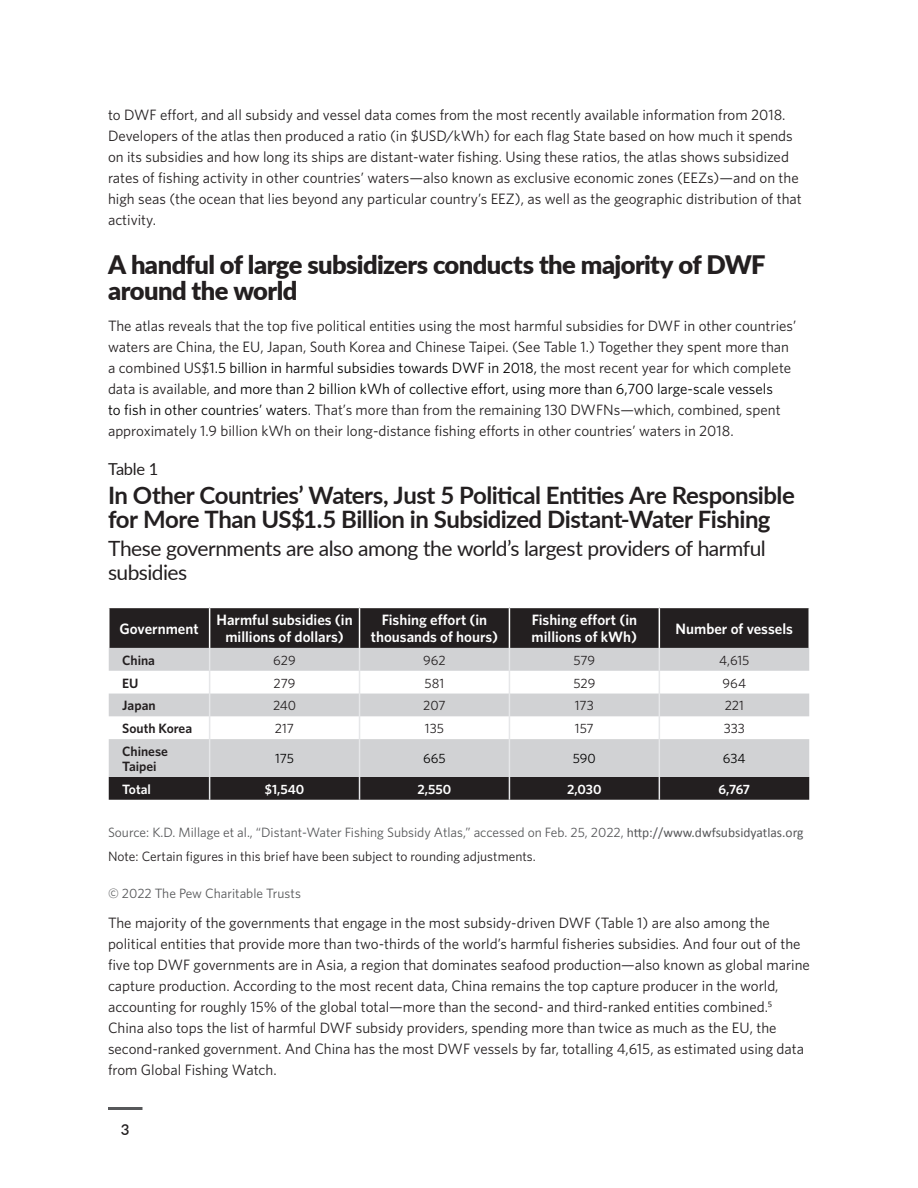
<style>
.page{position:relative;width:918px;height:1188px;background:#fff}
.page>*{position:absolute;margin:0;border:0;box-sizing:border-box;transform-origin:0 0}
.t1{font:900 25.5px/25.5px "Lato";letter-spacing:-.02em;color:#231f20}
.HED{font:700 24px/24px "Lato";letter-spacing:-.025em;color:#231f20}
.DEK{font:21px/24px "Lato";letter-spacing:-.025em;color:#231f20}
.Figure{font:16.5px "Lato";letter-spacing:-.02em;color:#231f20}
.Body{font:15px/21px "Whitney";color:#231f20}
.Table-H1_Top_Bar__ce{font:600 15px/16.5px "Whitney";color:#fff;text-align:center}
.t2{font:600 15px "Lato";color:#231f20}
.Source{font:13.5px "Whitney";color:#57585a}
.Note_text{font:13.5px "Whitney";color:#231f20}
.Table-Body{font:13.5px "Whitney";color:#231f20}
.Table-Left_column{font:600 13.5px/15px "Whitney";color:#231f20}
.Table-Body-2{font:600 13.5px "Whitney";color:#fff}
.Table-Body-3{font:13.5px "Whitney";color:#000}
.Table-Left_column-2{font:600 13.5px "Whitney";color:#fff}
.s1{color:#000}
.s2{font-family:"Calibri"}
</style>
<div class="page">
<hr style="left:108px;top:1107px;width:34px;height:3px;background:#57585a">
<div style="left:109px;top:608px;width:700px;height:192px;background:#231f20"></div>
<svg style="left:109px;top:648px;width:700px;height:129px;fill:#d1d2d4"></svg>
<hr style="left:108px;top:608px;width:2px;height:40px;background:#fff">
<hr style="left:808px;top:608px;width:2px;height:40px;background:#fff">
<hr style="left:209px;top:608px;width:1px;height:40px;background:#fff">
<hr style="left:359px;top:608px;width:1px;height:40px;background:#fff">
<hr style="left:509px;top:608px;width:1px;height:40px;background:#fff">
<hr style="left:659px;top:608px;width:1px;height:40px;background:#fff">
<svg style="left:209px;top:648px;width:1px;height:91px"></svg>
<svg style="left:359px;top:648px;width:1px;height:91px"></svg>
<svg style="left:509px;top:648px;width:1px;height:91px"></svg>
<svg style="left:659px;top:648px;width:1px;height:91px"></svg>
<hr style="left:209px;top:739px;width:1px;height:38px;background:#e6e7e9">
<hr style="left:359px;top:739px;width:1px;height:38px;background:#e6e7e9">
<hr style="left:509px;top:739px;width:1px;height:38px;background:#e6e7e9">
<hr style="left:659px;top:739px;width:1px;height:38px;background:#e6e7e9">
<svg style="left:209px;top:777px;width:1px;height:23px"></svg>
<svg style="left:359px;top:777px;width:1px;height:23px"></svg>
<svg style="left:509px;top:777px;width:1px;height:23px"></svg>
<svg style="left:659px;top:777px;width:1px;height:23px"></svg>
<p class="Body" style="left:108px;top:104px;width:695px">to DWF effort, and all subsidy and vessel data comes from the most recently available information from 2018.<br>Developers of the atlas then produced a ratio (in $USD/kWh) for each flag State based on how much it spends on its subsidies and how long its ships are distant-water fishing. Using these ratios, the atlas shows subsidized rates of fishing activity in other countries’ waters—also known as exclusive economic zones (EEZs)—and on the high seas (the ocean that lies beyond any particular country’s EEZ), as well as the geographic distribution of that activity.</p>
<h1 class="t1" style="left:108px;top:251px;width:659px">A handful of large subsidizers conducts the majority of DWF around the world</h1>
<p class="Body" style="left:108px;top:315px;width:690px">The atlas reveals that the top five political entities using the most harmful subsidies for DWF in other countries’ waters are China, the EU, Japan, South Korea and Chinese Taipei. (See Table 1.) Together they spent more than a combined US$<span class="s1">1.5 billion in harmful subsidies towards DWF in 2018,</span> the most recent year for which complete data is available, <span class="s1">and more than 2 billion kWh of collective effort, using more than 6,700 large-scale vessels<br>to fish in other countries’ waters</span>. That’s more than from the remaining 130 DWFNs—which, combined, spent approximately 1.9 billion kWh on their long-distance fishing efforts in other countries’ waters in 2018.</p>
<p class="Figure" style="left:108px;top:457px;width:52px">Table 1</p>
<p class="HED" style="left:108px;top:482px;width:688px">In Other Countries’ Waters, Just 5 Political Entities Are Responsible for More Than US$1.5 Billion in Subsidized Distant-Water Fishing</p>
<p class="DEK" style="left:108px;top:536px;width:659px">These governments are also among the world’s largest providers of harmful subsidies</p>
<p class="Table-H1_Top_Bar__ce" style="left:120px;top:620px;width:81px">Government</p>
<p class="Table-H1_Top_Bar__ce" style="left:216px;top:612px;width:138px">Harmful subsidies (in millions of dollars)</p>
<p class="Table-H1_Top_Bar__ce" style="left:371px;top:612px;width:129px">Fishing effort (in thousands of hours)</p>
<p class="Table-H1_Top_Bar__ce" style="left:532px;top:612px;width:107px;text-align:left">Fishing effort (in millions of kWh)</p>
<p class="Table-H1_Top_Bar__ce" style="left:676px;top:620px;width:119px">Number of vessels</p>
<p class="Table-Left_column" style="left:122px;top:652px;width:34px">China</p>
<p class="Table-Body" style="left:273px;top:651px;width:24px">629</p>
<p class="Table-Body" style="left:423px;top:651px;width:24px">962</p>
<p class="Table-Body" style="left:574px;top:651px;width:23px">579</p>
<p class="Table-Body" style="left:719px;top:651px;width:32px">4,615</p>
<p class="Table-Left_column" style="left:122px;top:675px;width:18px">EU</p>
<p class="Table-Body" style="left:274px;top:674px;width:23px">279</p>
<p class="Table-Body" style="left:425px;top:674px;width:21px">581</p>
<p class="Table-Body" style="left:573px;top:674px;width:24px">529</p>
<p class="Table-Body" style="left:723px;top:674px;width:25px">964</p>
<p class="Table-Left_column" style="left:122px;top:698px;width:35px">Japan</p>
<p class="Table-Body" style="left:273px;top:697px;width:25px">240</p>
<p class="Table-Body" style="left:423px;top:697px;width:24px">207</p>
<p class="Table-Body" style="left:575px;top:697px;width:21px">173</p>
<p class="Table-Body" style="left:725px;top:697px;width:21px">221</p>
<p class="Table-Left_column" style="left:122px;top:721px;width:71px">South Korea</p>
<p class="Table-Body" style="left:275px;top:719px;width:21px">217</p>
<p class="Table-Body" style="left:425px;top:719px;width:21px">135</p>
<p class="Table-Body" style="left:575px;top:719px;width:20px">157</p>
<p class="Table-Body" style="left:724px;top:719px;width:23px">333</p>
<p class="Table-Left_column" style="left:122px;top:743px;width:47px">Chinese<br>Taipei</p>
<p class="Table-Body-3" style="left:275px;top:750px;width:20px">175</p>
<p class="Table-Body-3" style="left:423px;top:750px;width:24px">665</p>
<p class="Table-Body-3" style="left:573px;top:750px;width:25px">590</p>
<p class="Table-Body-3" style="left:723px;top:750px;width:24px">634</p>
<p class="Table-Left_column-2" style="left:122px;top:780px;width:30px">Total</p>
<p class="Table-Body-2" style="left:265px;top:780px;width:41px">$1,540</p>
<p class="Table-Body-2" style="left:418px;top:780px;width:35px">2,550</p>
<p class="Table-Body-2" style="left:567px;top:780px;width:36px">2,030</p>
<p class="Table-Body-2" style="left:718px;top:780px;width:33px">6,767</p>
<p class="Source" style="left:108px;top:824px;width:697px">Source: K.D. Millage et al., “Distant-Water Fishing Subsidy Atlas,” accessed on Feb. 25, 2022, <span class="s2">http://www.dwfsubsidyatlas.org</span></p>
<p class="Note_text" style="left:108px;top:848px;width:429px">Note: Certain figures in this brief have been subject to rounding adjustments.</p>
<p class="Source" style="left:108px;top:884px;width:194px">© 2022 The Pew Charitable Trusts</p>
<p class="Body" style="left:108px;top:912px;width:703px">The majority of the governments that engage in the most subsidy-driven DWF (Table 1) are also among the political entities that provide more than two-thirds of the world’s harmful fisheries subsidies. And four out of the five top DWF governments are in Asia, a region that dominates seafood production—also known as global marine capture production. According to the most recent data, China remains the top capture producer in the world, accounting for roughly 15% of the global total—more than the second- and third-ranked entities combined.<sup>5<br></sup>China also tops the list of harmful DWF subsidy providers, spending more than twice as much as the EU, the second-ranked government. And China has the most DWF vessels by far, totalling 4,615, as estimated using data from Global Fishing Watch.</p>
<p class="t2" style="left:121px;top:1119px;width:10px">3</p>
</div>
